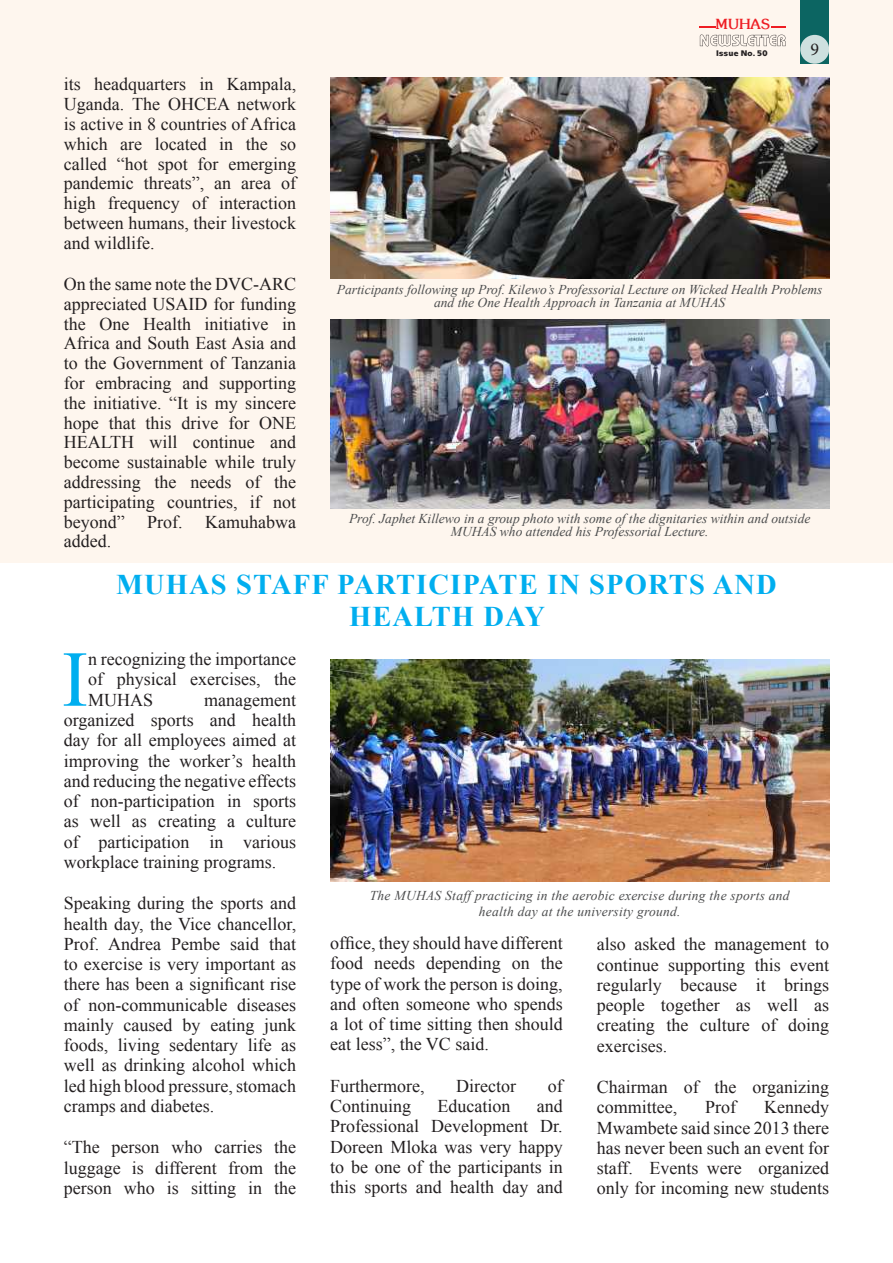
<style>
.page{position:relative;width:893px;height:1263px;background:#fff}
.page>*{position:absolute;margin:0;border:0;box-sizing:border-box;transform-origin:0 0}
.t1{font:79.2px "Times New Roman";color:#00aeef}
.t2{font:700 28.5px/31.2px "Times New Roman";letter-spacing:.04em;color:#00aeef;text-align:center}
.t3{font:18px/20.2px "Times New Roman";color:#231f20;text-align:justify}
.t4{font:18px "Minion Pro";color:#231f20}
.t5{font:700 13.8px "Souvenir";color:#ee1d23}
.t6{font:italic 13.5px/13.2px "Times New Roman";color:#4b4c4d;text-align:center}
.t7{font:italic 13.5px/16.2px "Times New Roman";letter-spacing:.02em;color:#4b4c4d;text-align:center}
.t8{font:900 7.5px "Mixage";color:#231f20}
</style>
<div class="page">
<div style="left:0;top:0;width:893px;height:562px;background:#fef4ea"></div>
<svg style="left:700px;top:35px;width:86px;height:11px"></svg>
<svg style="left:700px;top:27px;width:16px;height:1px"></svg>
<svg style="left:771px;top:27px;width:15px;height:1px"></svg>
<div style="left:800px;top:0;width:29px;height:64px;background:#0c6562"></div>
<div style="left:800px;top:35px;width:29px;height:29px;background:#cee0df;border-radius:50%"></div>
<img style="left:330px;top:78px;width:499px;height:201px">
<img style="left:330px;top:319px;width:499px;height:189px">
<img style="left:330px;top:659px;width:499px;height:222px">
<p class="t3" style="left:64px;top:74px;width:234px;line-height:19.8px">its headquarters in Kampala, Uganda. The OHCEA network is active in 8 countries of Africa which are located in the so called “hot spot for emerging pandemic threats”, an area of high frequency of interaction between humans, their livestock and wildlife.</p>
<p class="t3" style="left:64px;top:274px;width:234px;line-height:19.8px">On the same note the DVC-ARC appreciated USAID for funding the One Health initiative in Africa and South East Asia and to the Government of Tanzania for embracing and supporting the initiative. “It is my sincere hope that this drive for ONE HEALTH will continue and become sustainable while truly addressing the needs of the participating countries, if not beyond” Prof.</p>
<p class="t3" style="left:205px;top:511px;width:92px">Kamuhabwa</p>
<p class="t3" style="left:64px;top:531px;width:49px">added.</p>
<p class="t5" style="left:716px;top:15px;width:56px">MUHAS</p>
<p class="t8" style="left:716px;top:48px;width:53px">Issue No. 50</p>
<p class="t4" style="left:810px;top:37px;width:10px">9</p>
<p class="t6" style="left:337px;top:283px;width:487px">Participants following up Prof. Kilewo’s Professorial Lecture on Wicked Health Problems and the One Health Approach in Tanzania at MUHAS</p>
<p class="t6" style="left:349px;top:512px;width:463px">Prof. Japhet Killewo in a group photo with some of the dignitaries within and outside<br>MUHAS who attended his Professorial Lecture.</p>
<h2 class="t2" style="left:116px;top:569px;width:662px">MUHAS STAFF PARTICIPATE IN SPORTS AND<br>HEALTH DAY</h2>
<h1 class="t1" style="left:62px;top:626px;width:28px">I</h1>
<p class="t3" style="left:88px;top:649px;width:210px">n recognizing the importance of physical exercises, the MUHAS</p>
<p class="t3" style="left:64px;top:689px;width:234px;text-indent:140px">management organized sports and health day for all employees aimed at improving the worker’s health and reducing the negative effects of non-participation in sports as well as creating a culture of participation in various workplace training programs.</p>
<p class="t3" style="left:64px;top:893px;width:234px">Speaking during the sports and health day, the Vice chancellor, Prof. Andrea Pembe said that to exercise is very important as there has been a significant rise of non-communicable diseases mainly caused by eating junk foods, living sedentary life as well as drinking alcohol which led high blood pressure, stomach cramps and diabetes.</p>
<p class="t3" style="left:64px;top:1137px;width:234px">“The person who carries the luggage is different from the person who is sitting in the</p>
<p class="t7" style="left:370px;top:887px;width:421px">The MUHAS Staff practicing in the aerobic exercise during the sports and health day at the university ground.</p>
<p class="t3" style="left:330px;top:933px;width:234px">office, they should have different food needs depending on the type of work the person is doing, and often someone who spends a lot of time sitting then should eat less”, the VC said.</p>
<p class="t3" style="left:330px;top:1075px;width:96px">Furthermore,</p>
<p class="t3" style="left:456px;top:1075px;width:61px">Director</p>
<p class="t3" style="left:548px;top:1075px;width:16px">of</p>
<p class="t3" style="left:330px;top:1096px;width:83px">Continuing</p>
<p class="t3" style="left:437px;top:1096px;width:74px">Education</p>
<p class="t3" style="left:330px;top:1096px;width:234px;text-indent:206px">and Professional Development Dr.<br>Doreen Mloka was very happy to be one of the participants in this sports and health day and</p>
<p class="t3" style="left:597px;top:934px;width:234px">also asked the management to continue supporting this event regularly because it brings people together as well as creating the culture of doing exercises.</p>
<p class="t3" style="left:597px;top:1077px;width:234px">Chairman of the organizing committee,</p>
<p class="t3" style="left:597px;top:1097px;width:234px;text-indent:167px">Kennedy Mwambete said since 2013 there has never been such an event for staff. Events were organized only for incoming new students</p>
<p class="t3" style="left:705px;top:1097px;width:32px">Prof</p>
</div>
